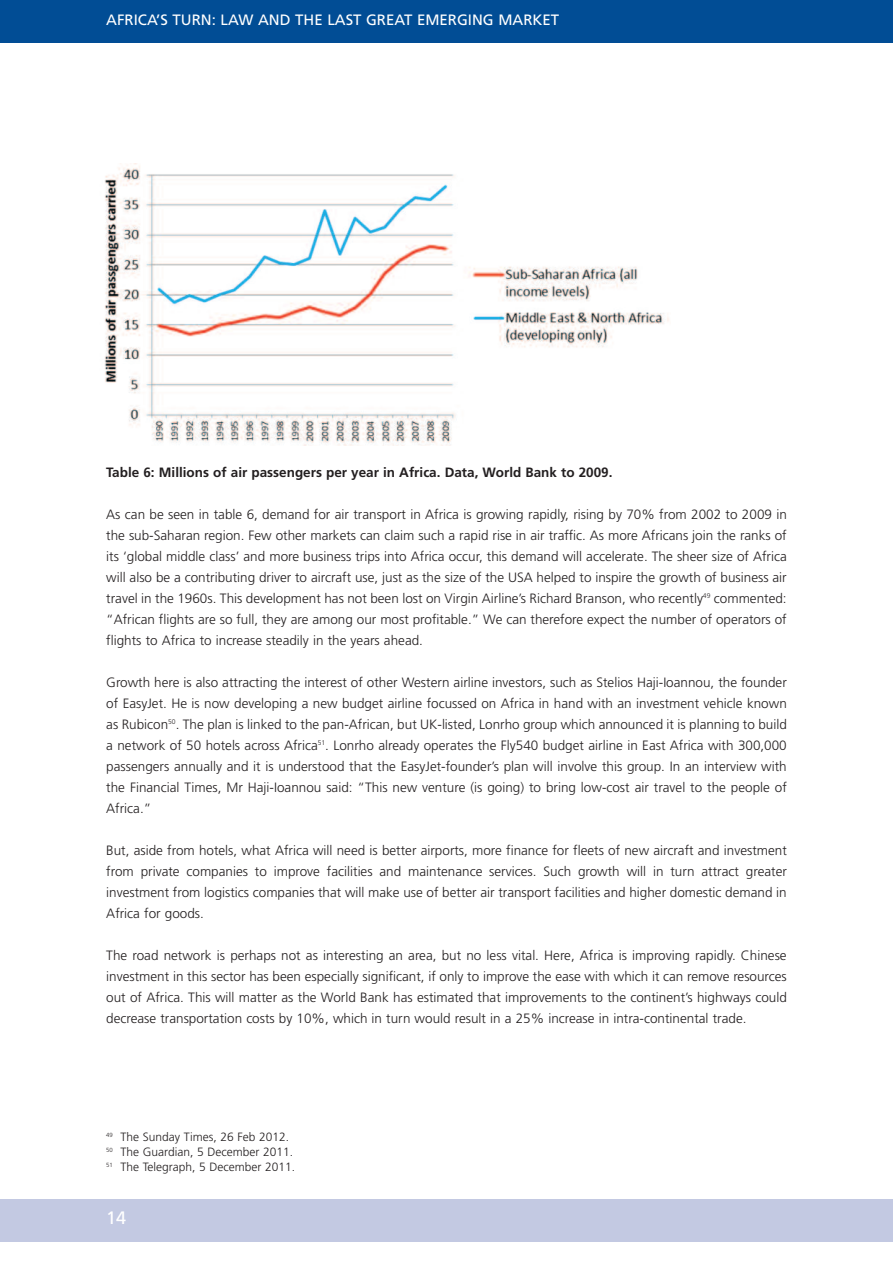
<style>
.page{position:relative;width:893px;height:1263px;background:#fff}
.page>*{position:absolute;margin:0;border:0;box-sizing:border-box;transform-origin:0 0}
.t1{font:18px "Frutiger";color:#fff}
.t2{font:15px "Frutiger";color:#fff}
.t3{font:300 13.5px/21px "Frutiger";color:#231f20;text-align:justify}
.t4{font:700 13.5px "Frutiger";color:#231f20}
.t5{font:300 12px/15px "Frutiger";color:#231f20}
</style>
<div class="page">
<div style="left:0;top:0;width:893px;height:43px;background:#014d95"></div>
<div style="left:0;top:1199px;width:893px;height:43px;background:#c3c9e2"></div>
<img style="left:104px;top:164px;width:565px;height:281px">
<p class="t2" style="left:106px;top:14px;width:454px">AFRICA’S TURN: LAW AND THE LAST GREAT EMERGING MARKET</p>
<p class="t4" style="left:106px;top:466px;width:508px">Table 6: Millions of air passengers per year in Africa. Data, World Bank to 2009.</p>
<p class="t3" style="left:106px;top:504px;width:682px">As can be seen in table 6, demand for air transport in Africa is growing rapidly, rising by 70% from 2002 to 2009 in the sub-Saharan region. Few other markets can claim such a rapid rise in air traffic. As more Africans join the ranks of its ‘global middle class’ and more business trips into Africa occur, this demand will accelerate. The sheer size of Africa will also be a contributing driver to aircraft use, just as the size of the USA helped to inspire the growth of business air travel in the 1960s. This development has not been lost on Virgin Airline’s Richard Branson, who recently<sup>49</sup> commented: “African flights are so full, they are among our most profitable.” We can therefore expect the number of operators of flights to Africa to increase steadily in the years ahead.</p>
<p class="t3" style="left:106px;top:672px;width:682px">Growth here is also attracting the interest of other Western airline investors, such as Stelios Haji-Ioannou, the founder of EasyJet. He is now developing a new budget airline focussed on Africa in hand with an investment vehicle known as Rubicon<sup>50</sup>. The plan is linked to the pan-African, but UK-listed, Lonrho group which announced it is planning to build a network of 50 hotels across Africa<sup>51</sup>. Lonrho already operates the Fly540 budget airline in East Africa with 300,000 passengers annually and it is understood that the EasyJet-founder’s plan will involve this group. In an interview with the Financial Times, Mr Haji-Ioannou said: “This new venture (is going) to bring low-cost air travel to the people of Africa.”</p>
<p class="t3" style="left:106px;top:840px;width:682px">But, aside from hotels, what Africa will need is better airports, more finance for fleets of new aircraft and investment from private companies to improve facilities and maintenance services. Such growth will in turn attract greater investment from logistics companies that will make use of better air transport facilities and higher domestic demand in Africa for goods.</p>
<p class="t3" style="left:106px;top:945px;width:682px">The road network is perhaps not as interesting an area, but no less vital. Here, Africa is improving rapidly. Chinese investment in this sector has been especially significant, if only to improve the ease with which it can remove resources out of Africa. This will matter as the World Bank has estimated that improvements to the continent’s highways could decrease transportation costs by 10%, which in turn would result in a 25% increase in intra-continental trade.</p>
<p class="t5" style="left:106px;top:1130px;width:190px"><sup>49</sup> The Sunday Times, 26 Feb 2012.<br><sup>50</sup> The Guardian, 5 December 2011.<br><sup>51</sup> The Telegraph, 5 December 2011.</p>
<h1 class="t1" style="left:106px;top:1211px;width:22px">14</h1>
</div>
